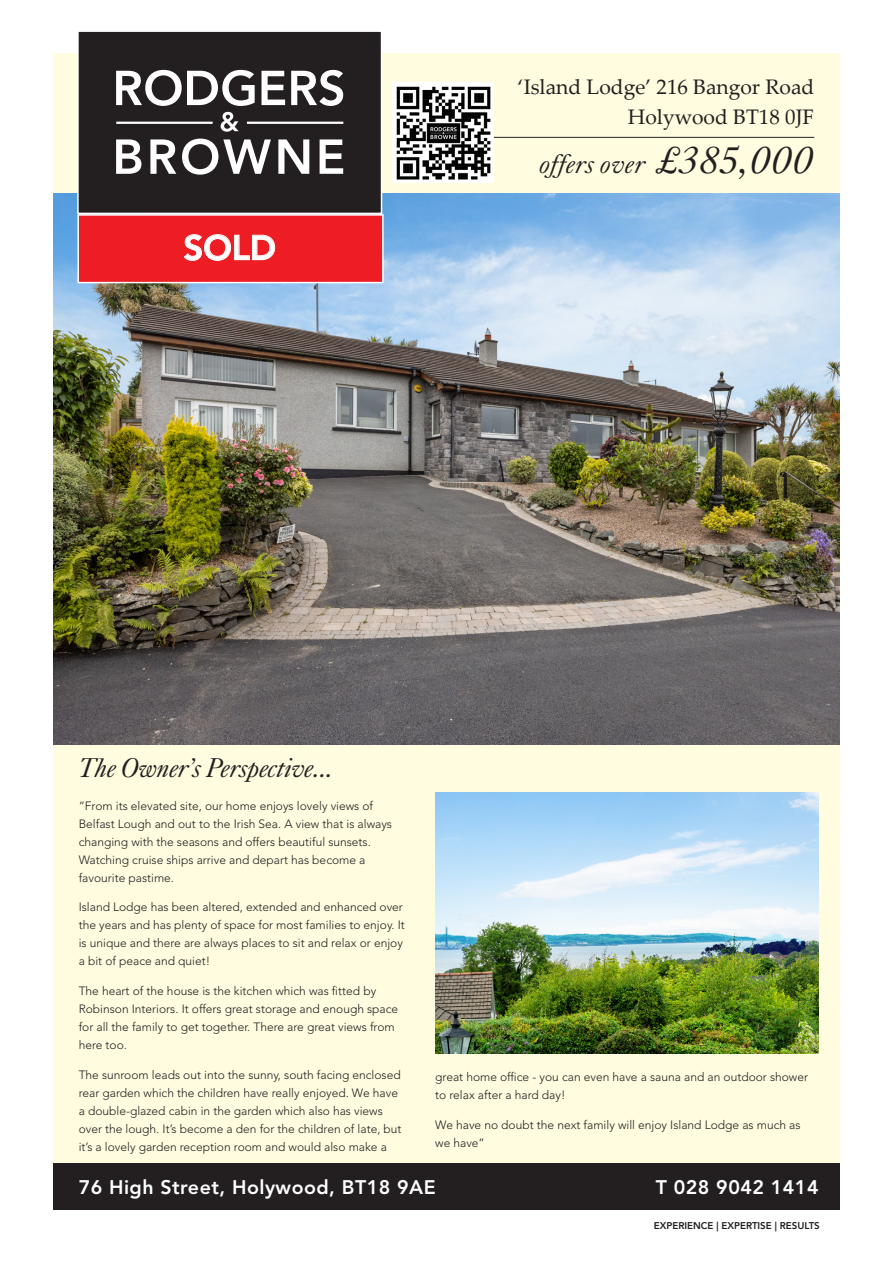
<style>
.page{position:relative;width:893px;height:1263px;background:#fff}
.page>*{position:absolute;margin:0;border:0;box-sizing:border-box;transform-origin:0 0}
.t1{font:800 34.5px "Avenir LT Std";color:#fff}
.Main_Title{font:italic 27px "Kings Caslon Display Typo";color:#231f20}
.Main_Title-2{font:italic 27px "Kings Caslon Display Typo";letter-spacing:.025em;color:#231f20}
.t2{font:21px "Palatino Linotype";color:#231f20}
.t3{font:800 19.5px "Avenir LT Std";letter-spacing:.025em;color:#fff}
.t4{font:300 12px/18px "Avenir LT Std";color:#231f20}
.Facts_Table_Text{font:800 9.75px "Avenir LT Std";color:#231f20}
.s1{font-size:39px}
</style>
<div class="page">
<div style="left:53px;top:53px;width:787px;height:1157px;background:#fffce0"></div>
<img style="left:53px;top:193px;width:787px;height:551px">
<div style="left:53px;top:1163px;width:787px;height:47px;background:#231f20"></div>
<img style="left:435px;top:792px;width:384px;height:262px">
<div style="left:76px;top:31px;width:307px;height:184px;background:#231f20"></div>
<svg style="left:116px;top:70px;width:227px;height:105px;background:#686666"></svg>
<hr style="left:116px;top:122px;width:97px;height:2px;background:#fff">
<hr style="left:247px;top:122px;width:96px;height:2px;background:#fff">
<hr style="left:472px;top:137px;width:342px;height:1px;background:#231f20">
<img style="left:393px;top:83px;width:100px;height:100px">
<div style="left:77px;top:214px;width:307px;height:69px;background:#ee1d23;border:2px solid #fff"></div>
<svg style="left:184px;top:234px;width:91px;height:27px"></svg>
<p class="t1" style="left:183px;top:227px;width:94px">SOLD</p>
<p class="t2" style="left:518px;top:72px;width:298px">‘Island Lodge’ 216 Bangor Road</p>
<p class="t2" style="left:628px;top:102px;width:188px">Holywood BT18 0JF</p>
<p class="Main_Title-2" style="left:540px;top:148px;width:275px">offers over <span class="s1">£385,000</span></p>
<p class="Main_Title" style="left:79px;top:752px;width:256px">The Owner’s Perspective...</p>
<p class="t4" style="left:79px;top:797px;width:315px">“From its elevated site, our home enjoys lovely views of Belfast Lough and out to the Irish Sea. A view that is always changing with the seasons and offers beautiful sunsets.<br>Watching cruise ships arrive and depart has become a favourite pastime.</p>
<p class="t4" style="left:79px;top:898px;width:328px">Island Lodge has been altered, extended and enhanced over the years and has plenty of space for most families to enjoy. It is unique and there are always places to sit and relax or enjoy a bit of peace and quiet!</p>
<p class="t4" style="left:79px;top:982px;width:321px">The heart of the house is the kitchen which was fitted by Robinson Interiors. It offers great storage and enough space for all the family to get together. There are great views from here too.</p>
<p class="t4" style="left:79px;top:1065px;width:324px">The sunroom leads out into the sunny, south facing enclosed rear garden which the children have really enjoyed. We have a double-glazed cabin in the garden which also has views over the lough. It’s become a den for the children of late, but it’s a lovely garden reception room and would also make a</p>
<p class="t4" style="left:435px;top:1068px;width:374px">great home office - you can even have a sauna and an outdoor shower to relax after a hard day!</p>
<p class="t4" style="left:435px;top:1115px;width:367px">We have no doubt the next family will enjoy Island Lodge as much as we have”</p>
<p class="t3" style="left:79px;top:1175px;width:359px">76 High Street, Holywood, BT18 9AE</p>
<p class="t3" style="left:656px;top:1175px;width:164px">T 028 9042 1414</p>
<p class="Facts_Table_Text" style="left:654px;top:1220px;width:168px">EXPERIENCE | EXPERTISE | RESULTS</p>
</div>
